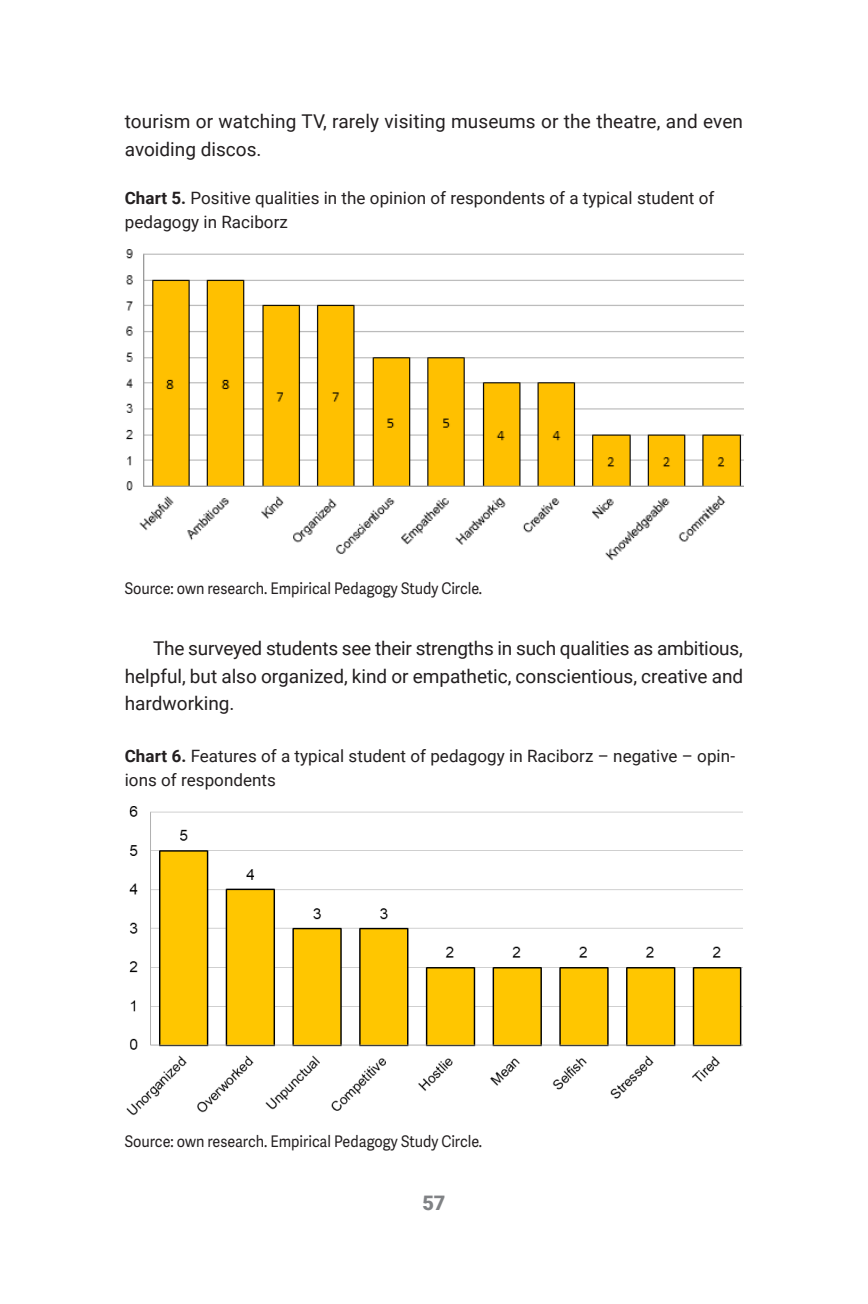
<style>
.page{position:relative;width:868px;height:1304px;background:#fff}
.page>*{position:absolute;margin:0;border:0;box-sizing:border-box;transform-origin:0 0}
.t1{font:900 20px "Roboto";color:#808285}
.text1{font:19px/27.8px "Roboto";color:#231f20}
.popiska{font:17px/24px "Roboto";color:#231f20}
.SCHEMA_popiska{font:16px "Adelle Sans";color:#231f20;scale:.9 1}
.s1{font-weight:700}
</style>
<div class="page">
<img style="left:126px;top:249px;width:617px;height:312px">
<img style="left:126px;top:806px;width:616px;height:310px">
<p class="text1" style="left:125px;top:106px;width:619px">tourism or watching TV, rarely visiting museums or the theatre, and even avoiding discos.</p>
<p class="popiska" style="left:125px;top:185px;width:591px"><span class="s1">Chart 5.</span> Positive qualities in the opinion of respondents of a typical student of pedagogy in Raciborz</p>
<p class="SCHEMA_popiska" style="left:125px;top:577px;width:398px">Source: own research. Empirical Pedagogy Study Circle.</p>
<p class="text1" style="left:125px;top:633px;width:619px;text-align:justify;text-indent:28px">The surveyed students see their strengths in such qualities as ambitious, helpful, but also organized, kind or empathetic, conscientious, creative and hardworking.</p>
<p class="popiska" style="left:125px;top:743px;width:611px"><span class="s1">Chart 6.</span> Features of a typical student of pedagogy in Raciborz – negative – opin&shy;ions of respondents</p>
<p class="SCHEMA_popiska" style="left:125px;top:1130px;width:398px">Source: own research. Empirical Pedagogy Study Circle.</p>
<p class="t1" style="left:422px;top:1189px;width:25px">57</p>
</div>
